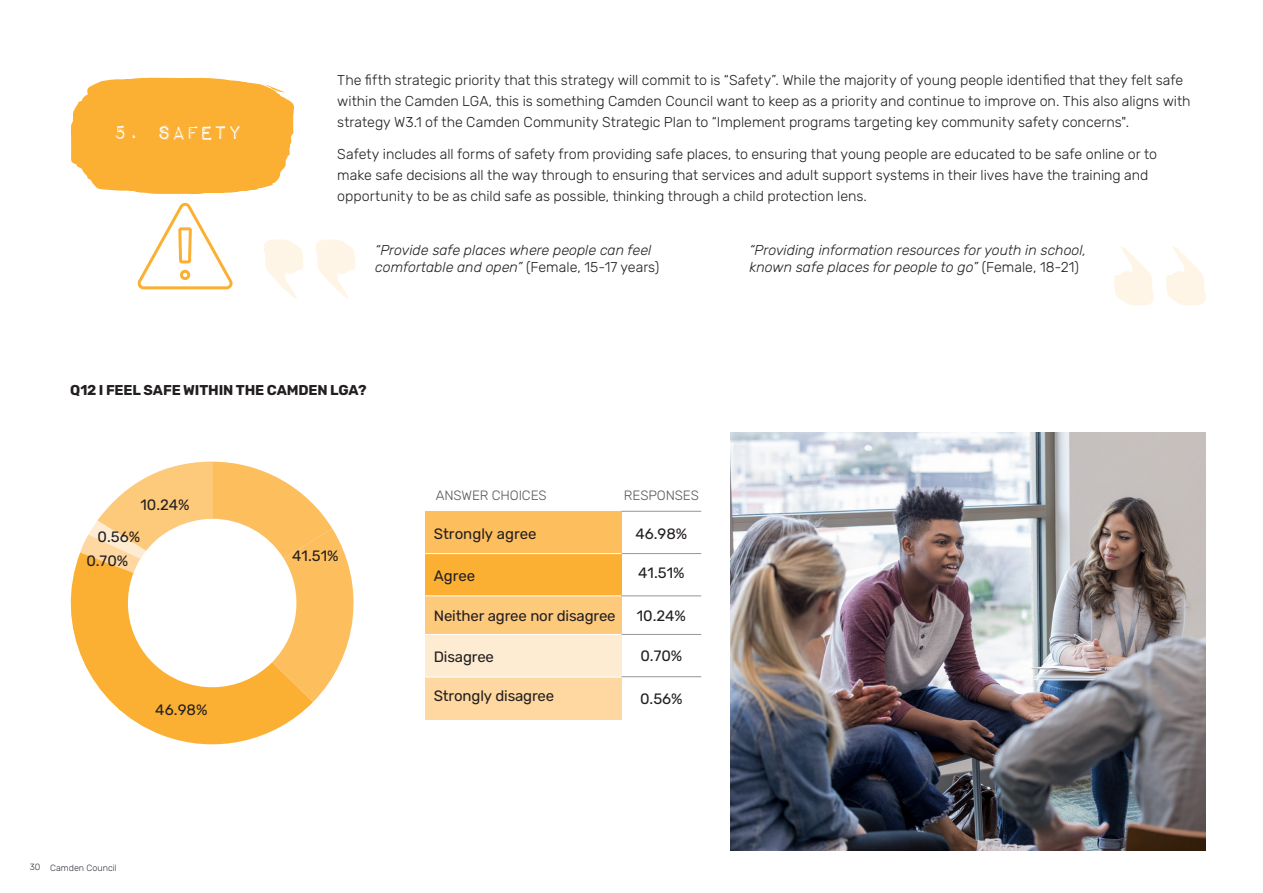
<style>
.page{position:relative;width:1263px;height:893px;background:#fff}
.page>*{position:absolute;margin:0;border:0;box-sizing:border-box;transform-origin:0 0}
.Headings{font:25.5px "Impact Label Reversed";letter-spacing:-.045em;color:#fff}
.t1{font:15px "Rubik";letter-spacing:-.01em;color:#231f20}
.Body_copy{font:300 14.25px/21px "Rubik";letter-spacing:-.005em;color:#231f20}
.Big_Title{font:italic 300 14.25px/17.1px "Rubik";color:#231f20}
.Body_copy-2{font:700 14.25px "Rubik";letter-spacing:-.01em;color:#231f20}
.t2{font:300 13.5px "Rubik";letter-spacing:-.01em;color:#58595b}
.t3{font:300 9px "Rubik";color:#323640}
.s1{font-style:normal}
</style>
<div class="page">
<div style="left:425px;top:511px;width:197px;height:43px;background:#fdbe5e"></div>
<div style="left:425px;top:554px;width:197px;height:42px;background:#fbb033"></div>
<div style="left:425px;top:596px;width:197px;height:38px;background:#fdc97b"></div>
<div style="left:425px;top:634px;width:197px;height:43px;background:#feecd2"></div>
<div style="left:425px;top:677px;width:197px;height:42px;background:#fed8a0"></div>
<hr style="left:622px;top:511px;width:79px;height:1px;background:#949699">
<hr style="left:622px;top:553px;width:79px;height:1px;background:#949699">
<hr style="left:425px;top:553px;width:196px;height:1px;background:#fff">
<hr style="left:425px;top:595px;width:196px;height:1px;background:#fff">
<hr style="left:425px;top:634px;width:196px;height:1px;background:#fff">
<hr style="left:425px;top:677px;width:196px;height:1px;background:#fff">
<hr style="left:622px;top:596px;width:79px;height:1px;background:#949699">
<hr style="left:622px;top:634px;width:79px;height:1px;background:#949699">
<hr style="left:622px;top:676px;width:79px;height:1px;background:#949699">
<svg style="left:71px;top:553px;width:242px;height:191px;fill:#fbb033"></svg>
<svg style="left:80px;top:462px;width:274px;height:240px"></svg>
<svg style="left:316px;top:239px;width:39px;height:60px"></svg>
<svg style="left:264px;top:239px;width:39px;height:60px"></svg>
<svg style="left:1114px;top:246px;width:40px;height:60px"></svg>
<svg style="left:1166px;top:246px;width:40px;height:60px"></svg>
<img style="left:730px;top:432px;width:476px;height:418px">
<svg style="left:137px;top:202px;width:96px;height:88px"></svg>
<div style="left:180px;top:270px;width:10px;height:10px;border:3px solid #fbb033;border-radius:50%"></div>
<svg style="left:71px;top:77px;width:223px;height:117px;background:#fbb94a"></svg>
<p class="Headings" style="left:113px;top:120px;width:131px">5. SAFETY</p>
<p class="Body_copy" style="left:337px;top:70px;width:855px">The fifth strategic priority that this strategy will commit to is “Safety”. While the majority of young people identified that they felt safe within the Camden LGA, this is something Camden Council want to keep as a priority and continue to improve on. This also aligns with strategy W3.1 of the Camden Community Strategic Plan to “Implement programs targeting key community safety concerns".</p>
<p class="Body_copy" style="left:337px;top:144px;width:821px">Safety includes all forms of safety from providing safe places, to ensuring that young people are educated to be safe online or to make safe decisions all the way through to ensuring that services and adult support systems in their lives have the training and opportunity to be as child safe as possible, thinking through a child protection lens.</p>
<p class="Big_Title" style="left:375px;top:242px;width:285px">“Provide safe places where people can feel comfortable and open” <span class="s1">(Female, 15-17 years)</span></p>
<p class="Big_Title" style="left:749px;top:242px;width:338px">“Providing information resources for youth in school, known safe places for people to go” <span class="s1">(Female, 18-21)</span></p>
<p class="Body_copy-2" style="left:70px;top:382px;width:298px">Q12 I FEEL SAFE WITHIN THE CAMDEN LGA?</p>
<p class="t1" style="left:140px;top:496px;width:51px">10.24%</p>
<p class="t1" style="left:97px;top:529px;width:44px">0.56%</p>
<p class="t1" style="left:86px;top:552px;width:43px">0.70%</p>
<p class="t1" style="left:155px;top:701px;width:54px">46.98%</p>
<p class="t3" style="left:30px;top:863px;width:89px">30 Camden Council</p>
<p class="t1" style="left:292px;top:548px;width:48px">41.51%</p>
<p class="t2" style="left:436px;top:487px;width:113px">ANSWER CHOICES</p>
<p class="t2" style="left:624px;top:487px;width:76px">RESPONSES</p>
<p class="t1" style="left:434px;top:525px;width:104px">Strongly agree</p>
<p class="t1" style="left:434px;top:567px;width:43px">Agree</p>
<p class="t1" style="left:434px;top:608px;width:183px">Neither agree nor disagree</p>
<p class="t1" style="left:434px;top:648px;width:62px">Disagree</p>
<p class="t1" style="left:434px;top:687px;width:122px">Strongly disagree</p>
<p class="t1" style="left:635px;top:525px;width:53px">46.98%</p>
<p class="t1" style="left:638px;top:564px;width:48px">41.51%</p>
<p class="t1" style="left:637px;top:608px;width:51px">10.24%</p>
<p class="t1" style="left:640px;top:647px;width:43px">0.70%</p>
<p class="t1" style="left:640px;top:691px;width:44px">0.56%</p>
</div>
